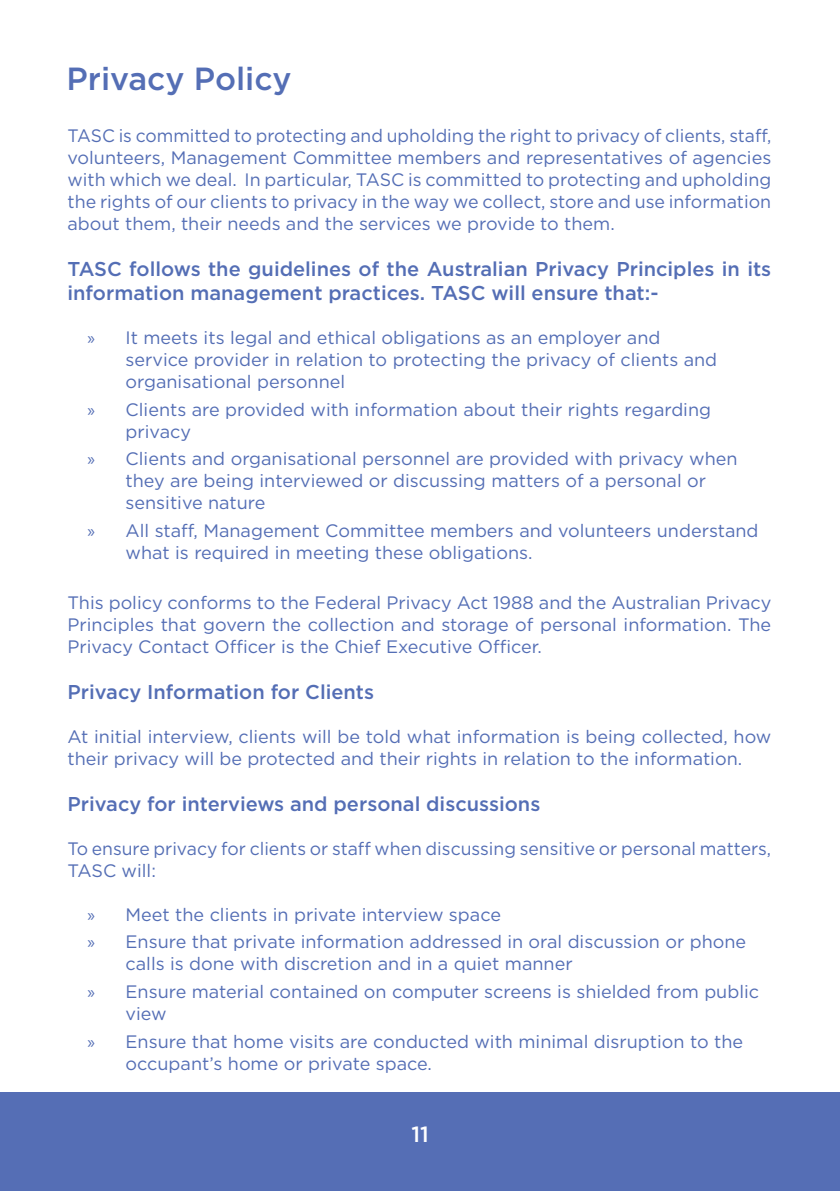
<style>
.page{position:relative;width:840px;height:1191px;background:#fff}
.page>*{position:absolute;margin:0;border:0;box-sizing:border-box;transform-origin:0 0}
.t1{font:500 32px "Gotham";color:#546eb5}
.t2{font:500 22px "Gotham";color:#fff}
.t3{font:500 20px/24px "Gotham";color:#546eb5}
.t4{font:18px/22px "Gotham";color:#546eb5}
.s1{font-family:"Myriad Pro"}
</style>
<div class="page">
<div style="left:0;top:1092px;width:839px;height:99px;background:#556eb5"></div>
<h1 class="t1" style="left:66px;top:61px;width:226px">Privacy Policy</h1>
<p class="t4" style="left:67px;top:124px;width:705px;text-align:justify">TASC is committed to protecting and upholding the right to privacy of clients, staff, volunteers, Management Committee members and representatives of agencies with which we deal. In particular, TASC is committed to protecting and upholding the rights of our clients to privacy in the way we collect, store and use information about them, their needs and the services we provide to them.</p>
<p class="t3" style="left:67px;top:256px;width:705px">TASC follows the guidelines of the Australian Privacy Principles in its information management practices. TASC will ensure that:-</p>
<p class="t4" style="left:125px;top:326px;width:593px;text-indent:-38px"><span class="s1">»</span> It meets its legal and ethical obligations as an employer and service provider in relation to protecting the privacy of clients and organisational personnel</p>
<p class="t4" style="left:125px;top:398px;width:586px;text-indent:-38px"><span class="s1">»</span> Clients are provided with information about their rights regarding privacy</p>
<p class="t4" style="left:125px;top:447px;width:613px;text-indent:-38px"><span class="s1">»</span> Clients and organisational personnel are provided with privacy when they are being interviewed or discussing matters of a personal or sensitive nature</p>
<p class="t4" style="left:125px;top:519px;width:634px;text-indent:-38px"><span class="s1">»</span> All staff, Management Committee members and volunteers understand what is required in meeting these obligations.</p>
<p class="t4" style="left:67px;top:591px;width:705px;text-align:justify">This policy conforms to the Federal Privacy Act 1988 and the Australian Privacy Principles that govern the collection and storage of personal information. The Privacy Contact Officer is the Chief Executive Officer.</p>
<p class="t3" style="left:67px;top:679px;width:308px">Privacy Information for Clients</p>
<p class="t4" style="left:67px;top:725px;width:705px">At initial interview, clients will be told what information is being collected, how their privacy will be protected and their rights in relation to the information.</p>
<p class="t3" style="left:67px;top:791px;width:474px">Privacy for interviews and personal discussions</p>
<p class="t4" style="left:67px;top:837px;width:704px">To ensure privacy for clients or staff when discussing sensitive or personal matters,<br>TASC will:</p>
<p class="t4" style="left:87px;top:900px;width:659px;line-height:27.6px"><span class="s1">»</span> Meet the clients in private interview space<br><span class="s1">»</span> Ensure that private information addressed in oral discussion or phone</p>
<p class="t4" style="left:87px;top:950px;width:672px;line-height:27.6px;text-indent:38px">calls is done with discretion and in a quiet manner<br><span class="s1">»</span> Ensure material contained on computer screens is shielded from public</p>
<p class="t4" style="left:87px;top:999px;width:656px;line-height:27.6px;text-indent:38px">view<br><span class="s1">»</span> Ensure that home visits are conducted with minimal disruption to the</p>
<p class="t4" style="left:125px;top:1052px;width:308px">occupant’s home or private space.</p>
<p class="t2" style="left:411px;top:1121px;width:19px">11</p>
</div>
